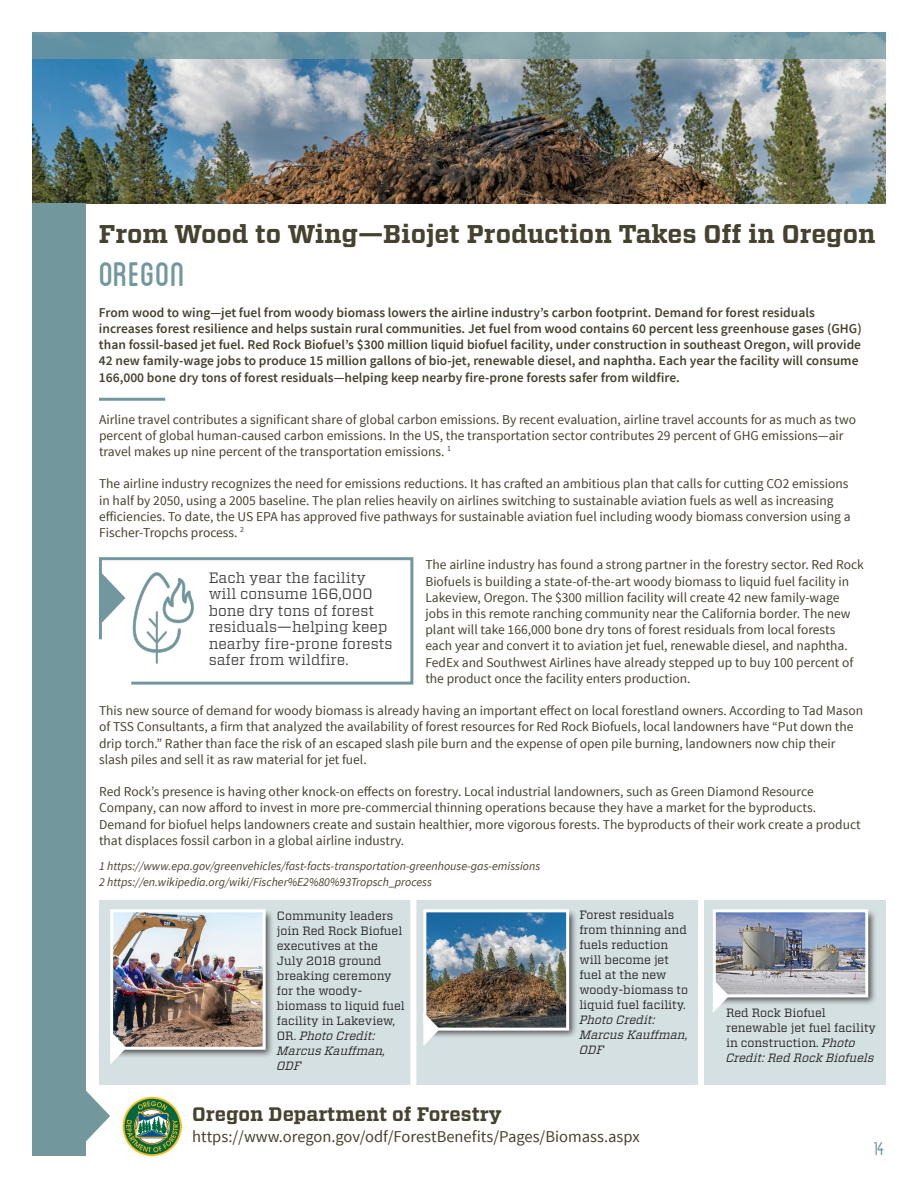
<style>
.page{position:relative;width:918px;height:1188px;background:#fff}
.page>*{position:absolute;margin:0;border:0;box-sizing:border-box;transform-origin:0 0}
.t1{font:48px "Blanch Caps";color:#72989e}
.t2{font:700 25.65px "Vitesse";color:#464230}
.t3{font:700 19.5px "Vitesse";color:#464230}
.t4{font:condensed 19.5px "Blanch";color:#7498a0}
.t5{font:16.5px "Source Sans Pro";color:#464230}
.t6{font:15px/16.5px "Vitesse";color:#000}
.t7{font:13.5px/16.2px "Source Sans Pro";color:#464230}
.t8{font:600 13.5px/16.2px "Source Sans Pro";color:#464230}
.t9{font:12px/15px "Vitesse";color:#231f20}
.t10{font:italic 12px "Source Sans Pro";color:#464230}
.s1{font-style:italic}
</style>
<div class="page">
<img style="left:32px;top:59px;width:854px;height:144px">
<svg style="left:32px;top:32px;width:854px;height:27px;background:#7c9da4"></svg>
<div style="left:32px;top:203px;width:54px;height:953px;background:#72989e"></div>
<svg style="left:86px;top:1091px;width:24px;height:50px"></svg>
<img style="left:122px;top:1096px;width:60px;height:61px">
<hr style="left:99px;top:398px;width:66px;height:3px;background:#72989e">
<svg style="left:99px;top:557px;width:315px;height:128px"></svg>
<div style="left:99px;top:900px;width:787px;height:184px;background:#d4e0e2"></div>
<div style="left:109px;top:908px;width:165px;height:150px;background:#231f20;opacity:.75"></div>
<img style="left:109px;top:908px;width:158px;height:157px">
<div style="left:422px;top:909px;width:155px;height:130px;background:#231f20;opacity:.75"></div>
<img style="left:422px;top:909px;width:149px;height:137px">
<div style="left:712px;top:908px;width:165px;height:98px;background:#231f20;opacity:.75"></div>
<img style="left:712px;top:908px;width:158px;height:105px">
<div style="left:410px;top:895px;width:6px;height:194px;background:#fff"></div>
<div style="left:698px;top:892px;width:6px;height:194px;background:#fff"></div>
<img style="left:121px;top:557px;width:100px;height:117px">
<p class="t2" style="left:99px;top:217px;width:778px">From Wood to Wing—Biojet Production Takes Off in Oregon</p>
<p class="t1" style="left:99px;top:253px;width:88px">oregon</p>
<p class="t8" style="left:99px;top:305px;width:764px">From wood to wing—jet fuel from woody biomass lowers the airline industry’s carbon footprint. Demand for forest residuals increases forest resilience and helps sustain rural communities. Jet fuel from wood contains 60 percent less greenhouse gases (GHG) than fossil-based jet fuel. Red Rock Biofuel’s $300 million liquid biofuel facility, under construction in southeast Oregon, will provide 42 new family-wage jobs to produce 15 million gallons of bio-jet, renewable diesel, and naphtha. Each year the facility will consume 166,000 bone dry tons of forest residuals—helping keep nearby fire-prone forests safer from wildfire.</p>
<p class="t7" style="left:99px;top:411px;width:759px">Airline travel contributes a significant share of global carbon emissions. By recent evaluation, airline travel accounts for as much as two percent of global human-caused carbon emissions. In the US, the transportation sector contributes 29 percent of GHG emissions—air travel makes up nine percent of the transportation emissions. <sup>1</sup></p>
<p class="t7" style="left:99px;top:476px;width:753px">The airline industry recognizes the need for emissions reductions. It has crafted an ambitious plan that calls for cutting CO2 emissions in half by 2050, using a 2005 baseline. The plan relies heavily on airlines switching to sustainable aviation fuels as well as increasing efficiencies. To date, the US EPA has approved five pathways for sustainable aviation fuel including woody biomass conversion using a Fischer-Tropchs process. <sup>2</sup></p>
<p class="t7" style="left:425px;top:557px;width:440px">The airline industry has found a strong partner in the forestry sector. Red Rock Biofuels is building a state-of-the-art woody biomass to liquid fuel facility in Lakeview, Oregon. The $300 million facility will create 42 new family-wage jobs in this remote ranching community near the California border. The new plant will take 166,000 bone dry tons of forest residuals from local forests each year and convert it to aviation jet fuel, renewable diesel, and naphtha.<br>FedEx and Southwest Airlines have already stepped up to buy 100 percent of the product once the facility enters production.</p>
<p class="t7" style="left:99px;top:703px;width:766px">This new source of demand for woody biomass is already having an important effect on local forestland owners. According to Tad Mason of TSS Consultants, a firm that analyzed the availability of forest resources for Red Rock Biofuels, local landowners have “Put down the drip torch.” Rather than face the risk of an escaped slash pile burn and the expense of open pile burning, landowners now chip their slash piles and sell it as raw material for jet fuel.</p>
<p class="t7" style="left:99px;top:784px;width:763px">Red Rock’s presence is having other knock-on effects on forestry. Local industrial landowners, such as Green Diamond Resource Company, can now afford to invest in more pre-commercial thinning operations because they have a market for the byproducts.<br>Demand for biofuel helps landowners create and sustain healthier, more vigorous forests. The byproducts of their work create a product that displaces fossil carbon in a global airline industry.</p>
<p class="t10" style="left:99px;top:859px;width:443px">1 https://www.epa.gov/greenvehicles/fast-facts-transportation-greenhouse-gas-emissions</p>
<p class="t10" style="left:99px;top:875px;width:334px">2 https://en.wikipedia.org/wiki/Fischer%E2%80%93Tropsch_process</p>
<p class="t6" style="left:209px;top:569px;width:186px">Each year the facility will consume 166,000 bone dry tons of forest residuals—helping keep nearby fire-prone forests safer from wildfire.</p>
<p class="t9" style="left:277px;top:908px;width:129px">Community leaders join Red Rock Biofuel executives at the<br>July 2018 ground breaking ceremony for the woody&shy;biomass to liquid fuel facility in Lakeview,<br>OR. <span class="s1">Photo Credit:<br>Marcus Kauffman,<br>ODF</span></p>
<p class="t9" style="left:579px;top:907px;width:110px">Forest residuals from thinning and fuels reduction will become jet fuel at the new woody-biomass to liquid fuel facility.<br><span class="s1">Photo Credit:<br>Marcus Kauffman,<br>ODF</span></p>
<p class="t3" style="left:192px;top:1101px;width:311px">Oregon Department of Forestry</p>
<p class="t5" style="left:192px;top:1127px;width:449px">https://www.oregon.gov/odf/ForestBenefits/Pages/Biomass.aspx</p>
<p class="t9" style="left:726px;top:1006px;width:152px">Red Rock Biofuel renewable jet fuel facility in construction. <span class="s1">Photo<br>Credit: Red Rock Biofuels</span></p>
<h3 class="t4" style="left:874px;top:1138px;width:13px">14</h3>
</div>
